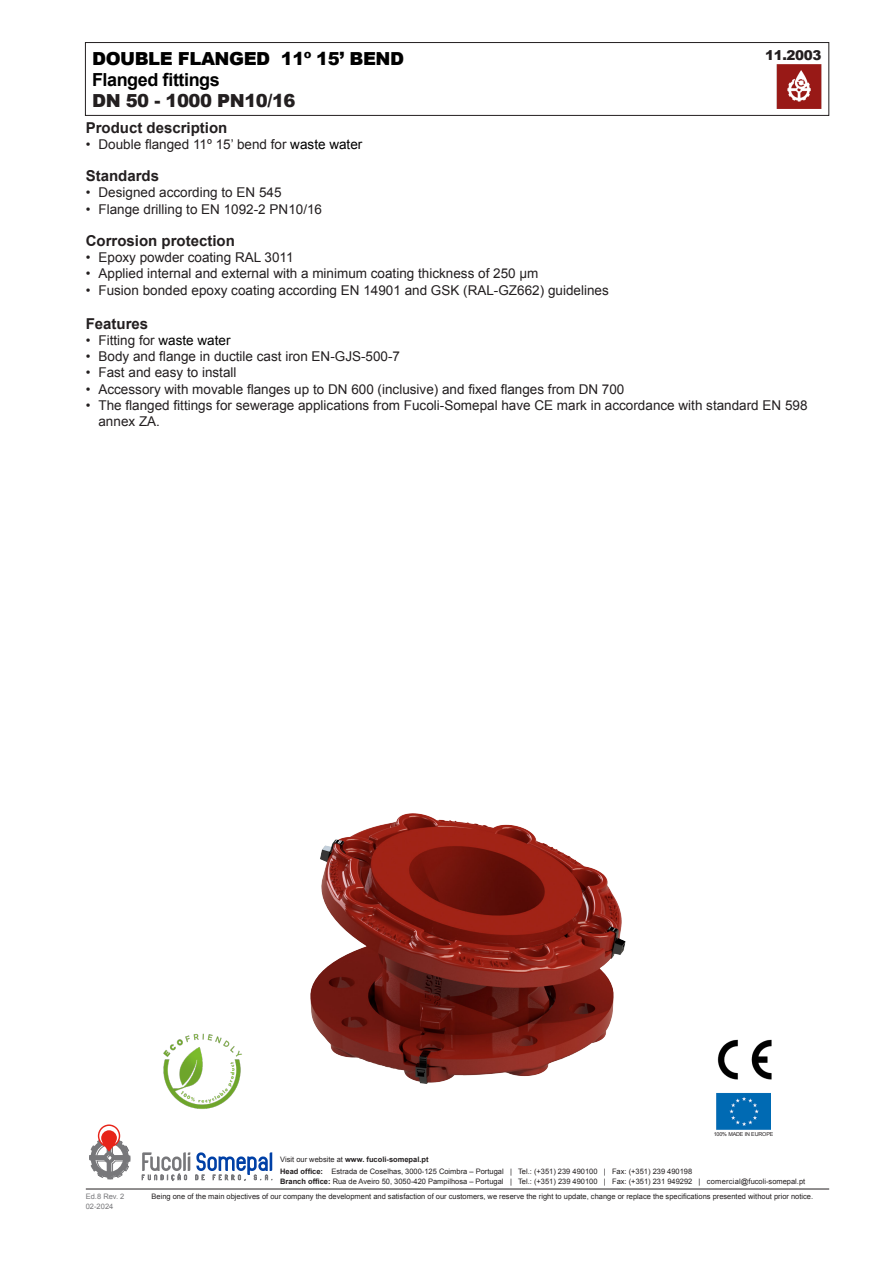
<style>
.page{position:relative;width:893px;height:1263px;background:#fff}
.page>*{position:absolute;margin:0;border:0;box-sizing:border-box;transform-origin:0 0}
.t1{font:900 18px "Arial";letter-spacing:-.025em;color:#000}
.t2{font:900 18px "Arial";letter-spacing:-.025em;color:#231f20}
.t3{font:700 18px "Arial";letter-spacing:-.025em;color:#000}
.títulos{font:700 15px "Arial";color:#231f20}
.t4{font:13.5px/16.2px "Arial";color:#231f20}
.t5{font:900 13.5px "Arial";letter-spacing:-.025em;color:#231f20}
.rodapé{font:7.5px "Arial";color:#231f20}
.rodapé-2{font:700 7.5px "Arial";color:#231f20}
.t6{font:7.5px "Arial";color:#77777a}
.t7{font:5.4px "Arial";letter-spacing:-.025em;color:#231f20}
.s1{color:#000}
.s2{font-weight:400}
.s3{font-weight:700}
</style>
<div class="page">
<div style="left:85px;top:42px;width:744px;height:74px;border:1px solid #231f20"></div>
<img style="left:717px;top:1093px;width:53px;height:37px">
<hr style="left:86px;top:1189px;width:743px;height:1px;background:#231f20">
<svg style="left:89px;top:1124px;width:41px;height:55px"></svg>
<svg style="left:142px;top:1152px;width:131px;height:29px"></svg>
<img style="left:776px;top:64px;width:46px;height:44px">
<img style="left:163px;top:1033px;width:79px;height:76px">
<img style="left:717px;top:1039px;width:55px;height:41px">
<img style="left:310px;top:813px;width:316px;height:271px">
<p class="t1" style="left:92px;top:45px;width:314px">DOUBLE FLANGED 11º 15’ BEND</p>
<p class="t3" style="left:92px;top:67px;width:129px">Flanged fittings</p>
<p class="t2" style="left:92px;top:87px;width:205px">DN 50 - 1000 PN10/16</p>
<p class="t5" style="left:765px;top:45px;width:58px">11.2003</p>
<p class="títulos" style="left:86px;top:117px;width:143px">Product description</p>
<p class="t4" style="left:86px;top:136px;width:278px">• Double flanged 11º 15’ bend for <span class="s1">waste water</span></p>
<p class="títulos" style="left:86px;top:166px;width:75px">Standards</p>
<p class="t4" style="left:86px;top:185px;width:197px">• Designed according to EN 545</p>
<p class="t4" style="left:86px;top:201px;width:238px">• Flange drilling to EN 1092-2 PN10/16</p>
<p class="títulos" style="left:86px;top:231px;width:151px">Corrosion protection</p>
<p class="t4" style="left:86px;top:250px;width:209px">• Epoxy powder coating RAL 3011</p>
<p class="t4" style="left:86px;top:266px;width:454px">• Applied internal and external with a minimum coating thickness of 250 µm</p>
<p class="t4" style="left:86px;top:282px;width:525px">• Fusion bonded epoxy coating according EN 14901 and GSK (RAL-GZ662) guidelines</p>
<p class="títulos" style="left:86px;top:314px;width:64px">Features</p>
<p class="t4" style="left:86px;top:332px;width:146px">• Fitting for <span class="s1">waste water</span></p>
<p class="t4" style="left:86px;top:349px;width:316px">• Body and flange in ductile cast iron EN-GJS-500-7</p>
<p class="t4" style="left:86px;top:365px;width:152px">• Fast and easy to install</p>
<p class="t4" style="left:86px;top:381px;width:540px">• Accessory with movable flanges up to DN 600 (inclusive) and fixed flanges from DN 700</p>
<p class="t4" style="left:98px;top:397px;width:711px;text-indent:-13px">• The flanged fittings for sewerage applications from Fucoli-Somepal have CE mark in accordance with standard EN 598 annex ZA.</p>
<p class="t7" style="left:714px;top:1130px;width:61px">100% MADE IN EUROPE</p>
<p class="rodapé-2" style="left:280px;top:1154px;width:150px"><span class="s2">Visit our website at</span> www. fucoli-somepal.pt</p>
<p class="rodapé" style="left:280px;top:1166px;width:414px"><span class="s3">Head office:</span> Estrada de Coselhas, 3000-125 Coimbra – Portugal | Tel.: (+351) 239 490100 | Fax: (+351) 239 490198</p>
<p class="rodapé" style="left:280px;top:1177px;width:527px"><span class="s3">Branch office:</span> Rua de Aveiro 50, 3050-420 Pampilhosa – Portugal | Tel.: (+351) 239 490100 | Fax: (+351) 231 949292 | comercial@fucoli-somepal.pt</p>
<p class="t6" style="left:86px;top:1191px;width:40px">Ed.8 Rev. 2</p>
<p class="rodapé" style="left:152px;top:1191px;width:663px">Being one of the main objectives of our company the development and satisfaction of our customers, we reserve the right to update, change or replace the specifications presented without prior notice.</p>
<p class="t6" style="left:86px;top:1201px;width:29px">02-2024</p>
</div>
